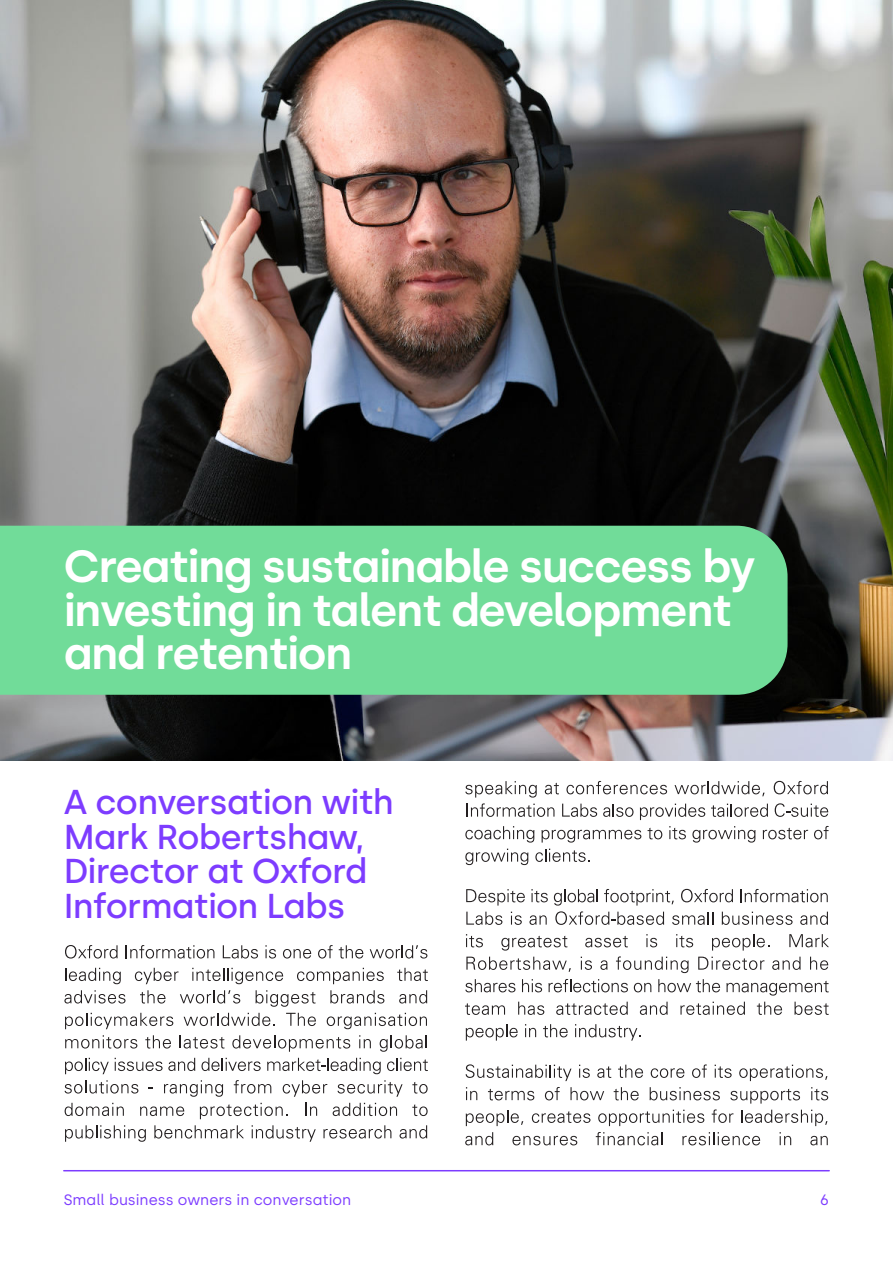
<style>
.page{position:relative;width:893px;height:1263px;background:#fff}
.page>*{position:absolute;margin:0;border:0;box-sizing:border-box;transform-origin:0 0}
.t1{font:600 45px/43.5px "Silka";letter-spacing:-.03em;color:#fff}
.t2{font:500 34.5px/34.5px "Silka";letter-spacing:-.02em;color:#7d3cff}
.t3{font:15px "Silka";color:#7d3cff}
</style>
<div class="page">
<img style="left:0;top:0;width:893px;height:761px">
<svg style="left:65px;top:945px;width:53px;height:13px"></svg>
<svg style="left:126px;top:945px;width:88px;height:13px"></svg>
<svg style="left:223px;top:945px;width:35px;height:13px"></svg>
<svg style="left:265px;top:945px;width:11px;height:13px"></svg>
<svg style="left:283px;top:949px;width:28px;height:9px"></svg>
<svg style="left:318px;top:945px;width:15px;height:13px"></svg>
<svg style="left:339px;top:945px;width:24px;height:13px"></svg>
<svg style="left:370px;top:945px;width:57px;height:13px"></svg>
<svg style="left:65px;top:968px;width:56px;height:16px"></svg>
<svg style="left:135px;top:968px;width:44px;height:16px"></svg>
<svg style="left:192px;top:968px;width:91px;height:16px"></svg>
<svg style="left:297px;top:968px;width:87px;height:16px"></svg>
<svg style="left:397px;top:968px;width:31px;height:13px"></svg>
<svg style="left:64px;top:990px;width:62px;height:13px"></svg>
<svg style="left:140px;top:990px;width:26px;height:13px"></svg>
<svg style="left:180px;top:990px;width:60px;height:13px"></svg>
<svg style="left:255px;top:990px;width:61px;height:17px"></svg>
<svg style="left:330px;top:990px;width:54px;height:13px"></svg>
<svg style="left:399px;top:990px;width:28px;height:13px"></svg>
<svg style="left:65px;top:1013px;width:108px;height:16px"></svg>
<svg style="left:184px;top:1013px;width:91px;height:13px"></svg>
<svg style="left:286px;top:1013px;width:30px;height:13px"></svg>
<svg style="left:327px;top:1013px;width:100px;height:16px"></svg>
<svg style="left:65px;top:1035px;width:72px;height:13px"></svg>
<svg style="left:145px;top:1035px;width:26px;height:13px"></svg>
<svg style="left:180px;top:1035px;width:44px;height:13px"></svg>
<svg style="left:232px;top:1035px;width:118px;height:17px"></svg>
<svg style="left:359px;top:1035px;width:12px;height:13px"></svg>
<svg style="left:380px;top:1035px;width:47px;height:17px"></svg>
<svg style="left:65px;top:1058px;width:44px;height:16px"></svg>
<svg style="left:115px;top:1058px;width:80px;height:13px"></svg>
<svg style="left:201px;top:1058px;width:60px;height:13px"></svg>
<svg style="left:267px;top:1058px;width:114px;height:16px"></svg>
<svg style="left:387px;top:1058px;width:41px;height:13px"></svg>
<svg style="left:65px;top:1080px;width:73px;height:13px"></svg>
<svg style="left:164px;top:1080px;width:59px;height:17px"></svg>
<svg style="left:234px;top:1080px;width:37px;height:13px"></svg>
<svg style="left:283px;top:1080px;width:44px;height:17px"></svg>
<svg style="left:338px;top:1080px;width:65px;height:17px"></svg>
<svg style="left:412px;top:1082px;width:16px;height:11px"></svg>
<svg style="left:65px;top:1103px;width:59px;height:13px"></svg>
<svg style="left:140px;top:1106px;width:44px;height:10px"></svg>
<svg style="left:200px;top:1103px;width:88px;height:16px"></svg>
<svg style="left:305px;top:1103px;width:12px;height:13px"></svg>
<svg style="left:333px;top:1103px;width:64px;height:13px"></svg>
<svg style="left:412px;top:1104px;width:16px;height:12px"></svg>
<svg style="left:65px;top:1125px;width:81px;height:17px"></svg>
<svg style="left:154px;top:1125px;width:90px;height:13px"></svg>
<svg style="left:252px;top:1125px;width:64px;height:17px"></svg>
<svg style="left:323px;top:1125px;width:68px;height:13px"></svg>
<svg style="left:400px;top:1125px;width:27px;height:13px"></svg>
<svg style="left:465px;top:781px;width:72px;height:16px"></svg>
<svg style="left:545px;top:783px;width:14px;height:11px"></svg>
<svg style="left:566px;top:781px;width:101px;height:13px"></svg>
<svg style="left:674px;top:781px;width:91px;height:15px"></svg>
<svg style="left:774px;top:781px;width:54px;height:13px"></svg>
<svg style="left:466px;top:803px;width:88px;height:14px"></svg>
<svg style="left:562px;top:804px;width:35px;height:13px"></svg>
<svg style="left:603px;top:804px;width:30px;height:13px"></svg>
<svg style="left:640px;top:804px;width:65px;height:16px"></svg>
<svg style="left:711px;top:804px;width:57px;height:13px"></svg>
<svg style="left:775px;top:803px;width:53px;height:14px"></svg>
<svg style="left:465px;top:826px;width:69px;height:16px"></svg>
<svg style="left:541px;top:830px;width:100px;height:12px"></svg>
<svg style="left:648px;top:828px;width:14px;height:11px"></svg>
<svg style="left:669px;top:826px;width:17px;height:13px"></svg>
<svg style="left:692px;top:826px;width:63px;height:16px"></svg>
<svg style="left:763px;top:828px;width:45px;height:11px"></svg>
<svg style="left:814px;top:826px;width:15px;height:13px"></svg>
<svg style="left:465px;top:849px;width:63px;height:16px"></svg>
<svg style="left:535px;top:849px;width:55px;height:13px"></svg>
<svg style="left:466px;top:889px;width:59px;height:16px"></svg>
<svg style="left:531px;top:889px;width:17px;height:13px"></svg>
<svg style="left:554px;top:889px;width:44px;height:16px"></svg>
<svg style="left:604px;top:889px;width:70px;height:16px"></svg>
<svg style="left:681px;top:889px;width:52px;height:13px"></svg>
<svg style="left:740px;top:889px;width:88px;height:13px"></svg>
<svg style="left:466px;top:912px;width:36px;height:13px"></svg>
<svg style="left:511px;top:912px;width:11px;height:13px"></svg>
<svg style="left:529px;top:915px;width:18px;height:10px"></svg>
<svg style="left:555px;top:911px;width:109px;height:14px"></svg>
<svg style="left:672px;top:912px;width:41px;height:13px"></svg>
<svg style="left:722px;top:912px;width:71px;height:13px"></svg>
<svg style="left:800px;top:912px;width:28px;height:13px"></svg>
<svg style="left:466px;top:934px;width:17px;height:13px"></svg>
<svg style="left:501px;top:936px;width:66px;height:14px"></svg>
<svg style="left:585px;top:936px;width:43px;height:11px"></svg>
<svg style="left:646px;top:934px;width:11px;height:13px"></svg>
<svg style="left:676px;top:934px;width:17px;height:13px"></svg>
<svg style="left:712px;top:934px;width:57px;height:16px"></svg>
<svg style="left:789px;top:934px;width:40px;height:13px"></svg>
<svg style="left:466px;top:957px;width:105px;height:15px"></svg>
<svg style="left:581px;top:957px;width:11px;height:13px"></svg>
<svg style="left:600px;top:960px;width:7px;height:10px"></svg>
<svg style="left:616px;top:956px;width:73px;height:17px"></svg>
<svg style="left:698px;top:957px;width:66px;height:13px"></svg>
<svg style="left:772px;top:957px;width:29px;height:13px"></svg>
<svg style="left:810px;top:957px;width:18px;height:13px"></svg>
<svg style="left:465px;top:979px;width:50px;height:13px"></svg>
<svg style="left:522px;top:979px;width:20px;height:13px"></svg>
<svg style="left:548px;top:979px;width:80px;height:13px"></svg>
<svg style="left:634px;top:983px;width:17px;height:9px"></svg>
<svg style="left:658px;top:979px;width:62px;height:13px"></svg>
<svg style="left:726px;top:981px;width:103px;height:14px"></svg>
<svg style="left:465px;top:1003px;width:40px;height:12px"></svg>
<svg style="left:518px;top:1002px;width:26px;height:13px"></svg>
<svg style="left:556px;top:1002px;width:72px;height:13px"></svg>
<svg style="left:640px;top:1002px;width:28px;height:13px"></svg>
<svg style="left:680px;top:1002px;width:65px;height:13px"></svg>
<svg style="left:757px;top:1002px;width:25px;height:13px"></svg>
<svg style="left:794px;top:1002px;width:35px;height:13px"></svg>
<svg style="left:466px;top:1024px;width:52px;height:16px"></svg>
<svg style="left:525px;top:1024px;width:11px;height:13px"></svg>
<svg style="left:543px;top:1024px;width:25px;height:13px"></svg>
<svg style="left:575px;top:1024px;width:66px;height:16px"></svg>
<svg style="left:466px;top:1064px;width:105px;height:17px"></svg>
<svg style="left:579px;top:1065px;width:11px;height:13px"></svg>
<svg style="left:597px;top:1066px;width:14px;height:12px"></svg>
<svg style="left:618px;top:1065px;width:25px;height:13px"></svg>
<svg style="left:651px;top:1068px;width:33px;height:10px"></svg>
<svg style="left:692px;top:1064px;width:15px;height:14px"></svg>
<svg style="left:715px;top:1065px;width:17px;height:13px"></svg>
<svg style="left:739px;top:1065px;width:88px;height:16px"></svg>
<svg style="left:466px;top:1087px;width:11px;height:13px"></svg>
<svg style="left:488px;top:1089px;width:46px;height:11px"></svg>
<svg style="left:545px;top:1087px;width:15px;height:13px"></svg>
<svg style="left:570px;top:1087px;width:34px;height:13px"></svg>
<svg style="left:614px;top:1087px;width:25px;height:13px"></svg>
<svg style="left:650px;top:1087px;width:70px;height:13px"></svg>
<svg style="left:730px;top:1089px;width:70px;height:14px"></svg>
<svg style="left:811px;top:1087px;width:17px;height:13px"></svg>
<svg style="left:466px;top:1110px;width:57px;height:16px"></svg>
<svg style="left:532px;top:1111px;width:58px;height:12px"></svg>
<svg style="left:598px;top:1110px;width:106px;height:16px"></svg>
<svg style="left:712px;top:1109px;width:21px;height:14px"></svg>
<svg style="left:741px;top:1110px;width:86px;height:16px"></svg>
<svg style="left:465px;top:1132px;width:28px;height:13px"></svg>
<svg style="left:512px;top:1136px;width:65px;height:9px"></svg>
<svg style="left:596px;top:1132px;width:66px;height:13px"></svg>
<svg style="left:682px;top:1132px;width:78px;height:13px"></svg>
<svg style="left:780px;top:1132px;width:11px;height:13px"></svg>
<svg style="left:810px;top:1136px;width:18px;height:9px"></svg>
<div style="left:0;top:526px;width:787px;height:169px;background:#71dc99"></div>
<hr style="left:64px;top:1170px;width:765px;height:1px;background:#7d3cff">
<p class="t1" style="left:64px;top:545px;width:693px">Creating sustainable success by investing in talent development and retention</p>
<p class="t2" style="left:64px;top:785px;width:332px">A conversation with<br>Mark Robertshaw,<br>Director at Oxford<br>Information Labs</p>
<p class="t3" style="left:64px;top:1190px;width:289px">Small business owners in conversation</p>
<p class="t3" style="left:820px;top:1190px;width:11px">6</p>
</div>
